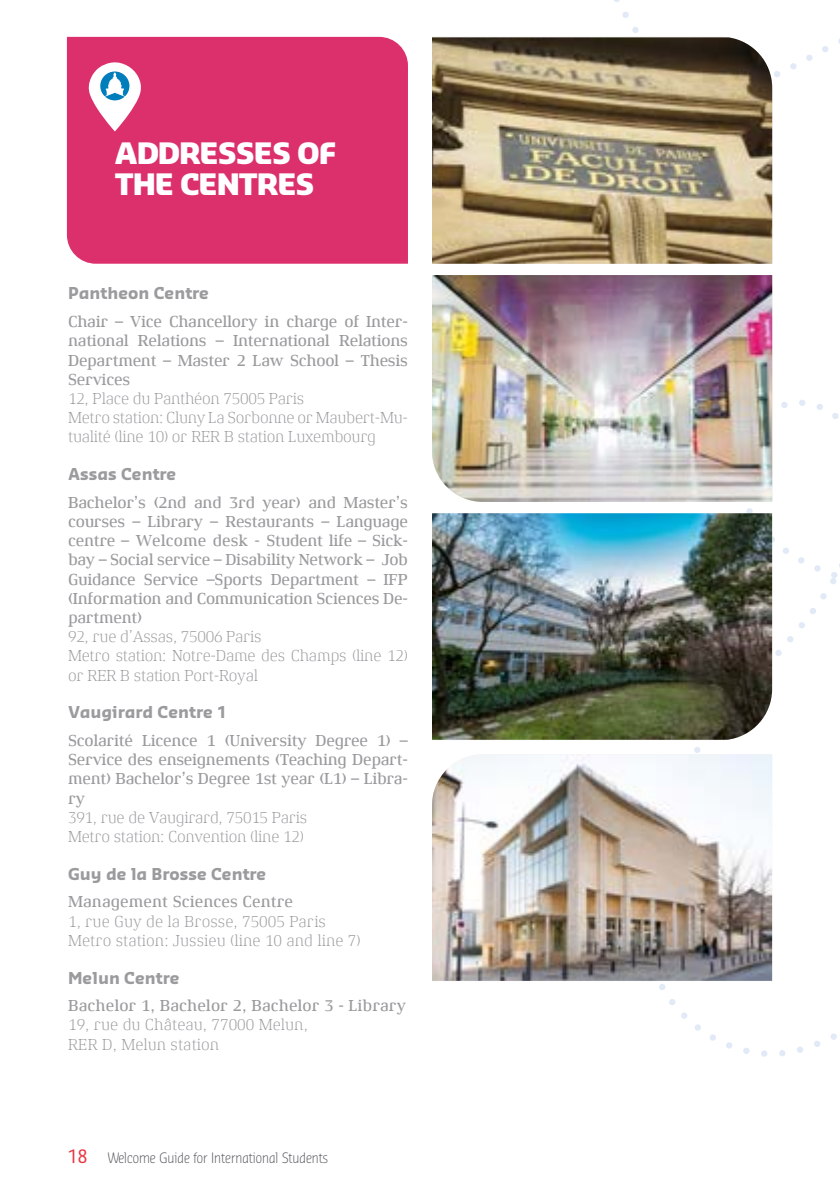
<style>
.page{position:relative;width:840px;height:1191px;background:#fff}
.page>*{position:absolute;margin:0;border:0;box-sizing:border-box;transform-origin:0 0}
.t1{font:900 28.8px/31.2px "Sansa Pro";letter-spacing:-.02em;color:#fff}
.t2{font:500 16px/19.2px "Xenois Serif Pro";letter-spacing:-.02em;color:#9b9a9d;text-align:justify}
.t3{font:300 16px/19.2px "Xenois Serif Pro";letter-spacing:-.02em;color:#9b9a9d}
.t4{font:300 16px/19.2px "Xenois Serif Pro";color:#9b9a9d}
.t5{font:700 16px "Sansa Pro";color:#9b9a9d}
.t6{font:500 16px "Xenois Serif Pro";color:#9b9a9d}
.t7{font:300 14px "Sansa Con Pro";color:#53555a}
.s1{font-weight:400;font-size:18px;color:#e83843}
</style>
<div class="page">
<svg style="left:614px;top:0;width:225px;height:1057px"></svg>
<div style="left:67px;top:37px;width:341px;height:227px;background:#dc306c"></div>
<img style="left:432px;top:37px;width:339px;height:227px">
<img style="left:432px;top:275px;width:339px;height:227px">
<img style="left:432px;top:754px;width:339px;height:227px">
<img style="left:432px;top:513px;width:339px;height:227px">
<svg style="left:88px;top:62px;width:53px;height:69px"></svg>
<h1 class="t1" style="left:115px;top:136px;width:222px">ADDRESSES OF<br>THE CENTRES</h1>
<p class="t5" style="left:68px;top:283px;width:142px">Pantheon Centre</p>
<p class="t2" style="left:68px;top:312px;width:341px">Chair – Vice Chancellory in charge of Inter&shy;national Relations – International Relations Department – Master 2 Law School – Thesis Services</p>
<p class="t3" style="left:68px;top:389px;width:341px">12, Place du Panthéon 75005 Paris<br>Metro station: Cluny La Sorbonne or Maubert-Mu&shy;tualité (line 10) or RER B station Luxembourg</p>
<p class="t5" style="left:68px;top:463px;width:110px">Assas Centre</p>
<p class="t2" style="left:68px;top:492px;width:341px">Bachelor’s (2nd and 3rd year) and Master’s courses – Library – Restaurants – Language centre – Welcome desk - Student life – Sick&shy;bay – Social service – Disability Network – Job Guidance Service –Sports Department – IFP (Information and Communication Sciences De&shy;partment)</p>
<p class="t3" style="left:68px;top:627px;width:341px">92, rue d’Assas, 75006 Paris<br>Metro station: Notre-Dame des Champs (line 12) or RER B station Port-Royal</p>
<p class="t5" style="left:68px;top:702px;width:160px">Vaugirard Centre 1</p>
<p class="t2" style="left:68px;top:731px;width:341px">Scolarité Licence 1 (University Degree 1) – Service des enseignements (Teaching Depart&shy;ment) Bachelor’s Degree 1st year (L1) – Libra&shy;ry</p>
<p class="t3" style="left:68px;top:807px;width:241px">391, rue de Vaugirard, 75015 Paris<br>Metro station: Convention (line 12)</p>
<p class="t5" style="left:68px;top:863px;width:200px">Guy de la Brosse Centre</p>
<p class="t6" style="left:68px;top:893px;width:226px">Management Sciences Centre</p>
<p class="t4" style="left:68px;top:911px;width:294px">1, rue Guy de la Brosse, 75005 Paris<br>Metro station: Jussieu (line 10 and line 7)</p>
<p class="t5" style="left:68px;top:967px;width:113px">Melun Centre</p>
<p class="t6" style="left:68px;top:996px;width:339px">Bachelor 1, Bachelor 2, Bachelor 3 - Library</p>
<p class="t4" style="left:68px;top:1015px;width:241px">19, rue du Château, 77000 Melun,<br>RER D, Melun station</p>
<p class="t7" style="left:68px;top:1148px;width:261px"><span class="s1">18</span> Welcome Guide for International Students</p>
</div>
